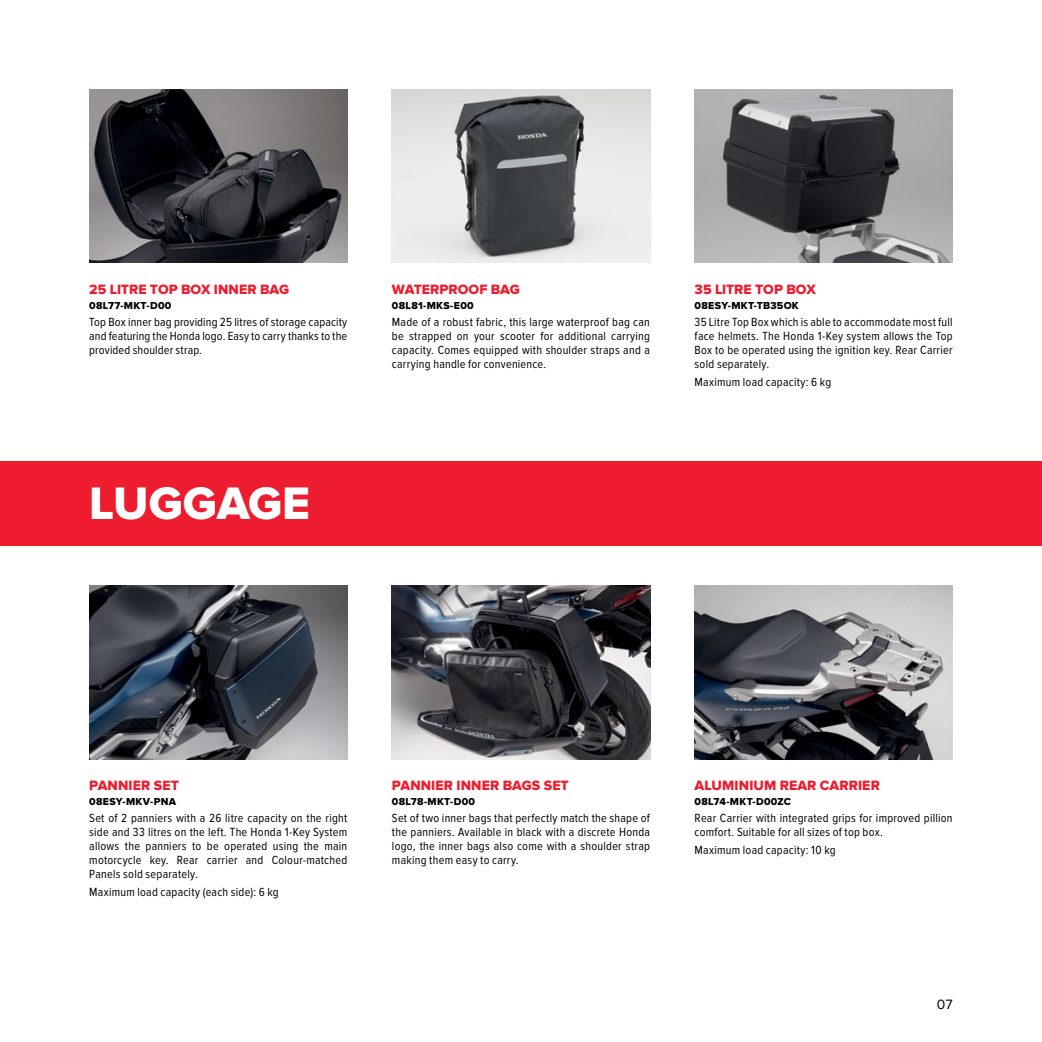
<style>
.page{position:relative;width:1042px;height:1042px;background:#fff}
.page>*{position:absolute;margin:0;border:0;box-sizing:border-box;transform-origin:0 0}
.t1{font:800 47.25px "Proxima Nova";letter-spacing:-.005em;color:#fff}
.t2{font:800 14px "Proxima Nova";letter-spacing:.005em;color:#ed1c2f}
.t3{font:14px "Proxima Nova";color:#000}
.t4{font:condensed 12.25px/14px "Proxima Nova";letter-spacing:.02em;color:#000;text-align:justify}
.t5{font:800 10.5px "Proxima Nova";letter-spacing:.025em;color:#000}
</style>
<div class="page">
<div style="left:0;top:461px;width:1042px;height:85px;background:#ed1c2f"></div>
<img style="left:694px;top:585px;width:258px;height:174px">
<img style="left:392px;top:89px;width:258px;height:174px">
<img style="left:89px;top:89px;width:258px;height:174px">
<img style="left:392px;top:585px;width:258px;height:174px">
<img style="left:89px;top:585px;width:258px;height:174px">
<img style="left:694px;top:89px;width:258px;height:174px">
<p class="t2" style="left:89px;top:281px;width:201px">25 LITRE TOP BOX INNER BAG</p>
<p class="t5" style="left:89px;top:299px;width:84px">08L77-MKT-D00</p>
<p class="t4" style="left:89px;top:315px;width:259px">Top Box inner bag providing 25 litres of storage capacity and featuring the Honda logo. Easy to carry thanks to the provided shoulder strap.</p>
<p class="t2" style="left:392px;top:281px;width:129px">WATERPROOF BAG</p>
<p class="t5" style="left:392px;top:299px;width:83px">08L81-MKS-E00</p>
<p class="t4" style="left:392px;top:315px;width:259px">Made of a robust fabric, this large waterproof bag can be strapped on your scooter for additional carrying capacity. Comes equipped with shoulder straps and a carrying handle for convenience.</p>
<h1 class="t1" style="left:89px;top:476px;width:222px">LUGGAGE</h1>
<p class="t2" style="left:694px;top:281px;width:123px">35 LITRE TOP BOX</p>
<p class="t5" style="left:694px;top:299px;width:106px">08ESY-MKT-TB35OK</p>
<p class="t4" style="left:694px;top:315px;width:259px">35 Litre Top Box which is able to accommodate most full face helmets. The Honda 1-Key system allows the Top Box to be operated using the ignition key. Rear Carrier sold separately.</p>
<p class="t4" style="left:694px;top:375px;width:138px">Maximum load capacity: 6 kg</p>
<p class="t2" style="left:89px;top:777px;width:91px">PANNIER SET</p>
<p class="t5" style="left:89px;top:795px;width:88px">08ESY-MKV-PNA</p>
<p class="t4" style="left:89px;top:811px;width:259px">Set of 2 panniers with a 26 litre capacity on the right side and 33 litres on the left. The Honda 1-Key System allows the panniers to be operated using the main motorcycle key. Rear carrier and Colour-matched Panels sold separately.</p>
<p class="t4" style="left:89px;top:885px;width:191px">Maximum load capacity (each side): 6 kg</p>
<p class="t2" style="left:392px;top:777px;width:178px">PANNIER INNER BAGS SET</p>
<p class="t5" style="left:392px;top:795px;width:85px">08L78-MKT-D00</p>
<p class="t4" style="left:392px;top:811px;width:259px">Set of two inner bags that perfectly match the shape of the panniers. Available in black with a discrete Honda logo, the inner bags also come with a shoulder strap making them easy to carry.</p>
<p class="t2" style="left:694px;top:777px;width:187px">ALUMINIUM REAR CARRIER</p>
<p class="t5" style="left:694px;top:795px;width:98px">08L74-MKT-D00ZC</p>
<p class="t4" style="left:694px;top:811px;width:259px">Rear Carrier with integrated grips for improved pillion comfort. Suitable for all sizes of top box.</p>
<p class="t4" style="left:694px;top:843px;width:142px">Maximum load capacity: 10 kg</p>
<p class="t3" style="left:937px;top:996px;width:17px">07</p>
</div>
